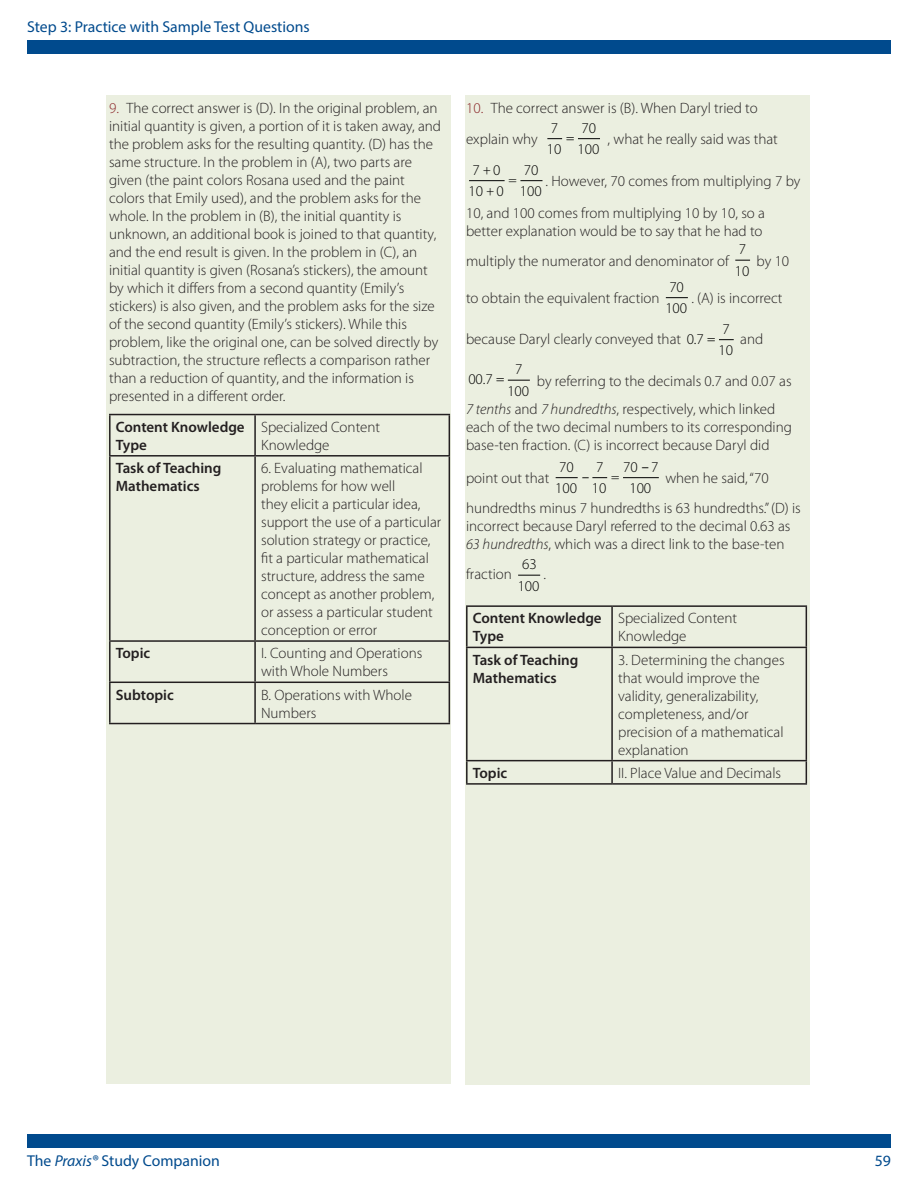
<style>
.page{position:relative;width:918px;height:1188px;background:#fff}
.page>*{position:absolute;margin:0;border:0;box-sizing:border-box;transform-origin:0 0}
.t1{font:15.75px "Myriad Pro";color:#004a8d}
.Body{font:300 15px/18px "Myriad Pro";color:#231f20}
.Body-2{font:600 15px/18px "Myriad Pro";color:#231f20}
.t2{font:300 15px/21.3px "Myriad Pro";letter-spacing:-.005em;color:#000}
.t3{font:15px "Courier New";color:#000}
.s1{color:#8a2528}
.s2{color:#000}
.s3{font-family:"Courier New";font-weight:400}
.s4{font-style:italic}
</style>
<div class="page">
<div style="left:27px;top:40px;width:864px;height:14px;background:#004a8d"></div>
<div style="left:27px;top:1134px;width:864px;height:14px;background:#004a8d"></div>
<div style="left:466px;top:95px;width:344px;height:989px;background:#ebefe0"></div>
<div style="left:107px;top:95px;width:344px;height:989px;background:#ebefe0"></div>
<hr style="left:109px;top:414px;width:146px;height:1px;background:#231f20">
<hr style="left:109px;top:415px;width:2px;height:40px;background:#231f20">
<hr style="left:255px;top:414px;width:195px;height:1px;background:#231f20">
<hr style="left:254px;top:415px;width:2px;height:40px;background:#231f20">
<hr style="left:449px;top:415px;width:1px;height:40px;background:#231f20">
<hr style="left:109px;top:455px;width:146px;height:2px;background:#231f20">
<hr style="left:109px;top:457px;width:2px;height:183px;background:#231f20">
<hr style="left:255px;top:455px;width:195px;height:2px;background:#231f20">
<hr style="left:254px;top:457px;width:2px;height:183px;background:#231f20">
<hr style="left:449px;top:457px;width:1px;height:183px;background:#231f20">
<hr style="left:109px;top:640px;width:146px;height:2px;background:#231f20">
<hr style="left:109px;top:642px;width:2px;height:40px;background:#231f20">
<hr style="left:255px;top:640px;width:195px;height:2px;background:#231f20">
<hr style="left:254px;top:642px;width:2px;height:40px;background:#231f20">
<hr style="left:449px;top:642px;width:1px;height:40px;background:#231f20">
<hr style="left:109px;top:682px;width:146px;height:1px;background:#231f20">
<hr style="left:109px;top:683px;width:2px;height:40px;background:#231f20">
<hr style="left:255px;top:682px;width:195px;height:1px;background:#231f20">
<hr style="left:254px;top:683px;width:2px;height:40px;background:#231f20">
<hr style="left:449px;top:683px;width:1px;height:40px;background:#231f20">
<hr style="left:109px;top:723px;width:146px;height:1px;background:#231f20">
<hr style="left:255px;top:723px;width:195px;height:1px;background:#231f20">
<svg style="left:547px;top:138px;width:15px;height:1px"></svg>
<svg style="left:578px;top:138px;width:22px;height:1px"></svg>
<hr style="left:469px;top:180px;width:36px;height:1px;background:#000">
<svg style="left:735px;top:260px;width:15px;height:1px"></svg>
<svg style="left:666px;top:297px;width:22px;height:1px"></svg>
<svg style="left:719px;top:339px;width:15px;height:1px"></svg>
<svg style="left:508px;top:380px;width:22px;height:1px"></svg>
<hr style="left:623px;top:477px;width:36px;height:1px;background:#000">
<svg style="left:518px;top:575px;width:22px;height:1px"></svg>
<hr style="left:466px;top:605px;width:146px;height:2px;background:#231f20">
<hr style="left:466px;top:607px;width:2px;height:40px;background:#231f20">
<hr style="left:612px;top:605px;width:195px;height:2px;background:#231f20">
<hr style="left:611px;top:607px;width:2px;height:40px;background:#231f20">
<hr style="left:806px;top:607px;width:1px;height:40px;background:#231f20">
<hr style="left:466px;top:647px;width:146px;height:1px;background:#231f20">
<hr style="left:466px;top:648px;width:2px;height:112px;background:#231f20">
<hr style="left:612px;top:647px;width:195px;height:1px;background:#231f20">
<hr style="left:611px;top:648px;width:2px;height:112px;background:#231f20">
<hr style="left:806px;top:648px;width:1px;height:112px;background:#231f20">
<hr style="left:466px;top:760px;width:146px;height:1px;background:#231f20">
<hr style="left:466px;top:761px;width:2px;height:22px;background:#231f20">
<hr style="left:612px;top:760px;width:195px;height:1px;background:#231f20">
<hr style="left:611px;top:761px;width:2px;height:22px;background:#231f20">
<svg style="left:806px;top:761px;width:1px;height:22px"></svg>
<hr style="left:466px;top:783px;width:146px;height:2px;background:#231f20">
<hr style="left:612px;top:783px;width:195px;height:2px;background:#231f20">
<svg style="left:520px;top:180px;width:22px;height:2px"></svg>
<svg style="left:556px;top:477px;width:52px;height:2px"></svg>
<p class="t1" style="left:27px;top:17px;width:284px">Step 3: Practice with Sample Test Questions</p>
<p class="Body" style="left:109px;top:99px;width:333px"><span class="s1">9.</span> The correct answer is (D). In the original problem, an initial quantity is given, a portion of it is taken away, and the problem asks for the resulting quantity. (D) has the same structure. In the problem in (A), two parts are given (the paint colors Rosana used and the paint colors that Emily used), and the problem asks for the whole. In the problem in (B), the initial quantity is unknown, an additional book is joined to that quantity, and the end result is given. In the problem in (C), an initial quantity is given (Rosana’s stickers), the amount by which it differs from a second quantity (Emily’s stickers) is also given, and the problem asks for the size of the second quantity (Emily’s stickers). While this problem, like the original one, can be solved directly by subtraction, the structure reflects a comparison rather than a reduction of quantity, and the information is presented in a different order.</p>
<p class="Body-2" style="left:116px;top:417px;width:130px">Content Knowledge<br>Type</p>
<p class="Body" style="left:261px;top:418px;width:121px">Specialized Content<br>Knowledge</p>
<p class="Body-2" style="left:116px;top:459px;width:107px">Task of Teaching<br>Mathematics</p>
<p class="Body" style="left:261px;top:459px;width:182px">6. Evaluating mathematical problems for how well<br>they elicit a particular idea, support the use of a particular solution strategy or practice, fit a particular mathematical structure, address the same concept as another problem, or assess a particular student conception or error</p>
<p class="Body-2" style="left:116px;top:644px;width:36px">Topic</p>
<p class="Body" style="left:261px;top:645px;width:163px">I. Counting and Operations with Whole Numbers</p>
<p class="Body-2" style="left:116px;top:685px;width:60px">Subtopic</p>
<p class="Body" style="left:261px;top:686px;width:153px">B. Operations with Whole<br>Numbers</p>
<p class="Body" style="left:466px;top:92px;width:293px;line-height:31.5px"><span class="s1">10.</span> The correct answer is (B). When Daryl tried to explain why</p>
<p class="t2" style="left:547px;top:117px;width:16px">7<br>10</p>
<p class="t2" style="left:578px;top:117px;width:23px">70<br>100</p>
<p class="t3" style="left:566px;top:129px;width:10px">=</p>
<p class="Body" style="left:608px;top:130px;width:172px">, what he really said was that</p>
<p class="t2" style="left:469px;top:159px;width:37px">7 0<br>10 0</p>
<p class="t2" style="left:520px;top:159px;width:23px">70<br>100</p>
<p class="Body" style="left:466px;top:166px;width:336px;line-height:31.5px;text-indent:80px">. However, 70 comes from multiplying 7 by<br>10, and 100 comes from multiplying 10 by 10, so a</p>
<p class="Body" style="left:466px;top:216px;width:298px;line-height:30px">better explanation would be to say that he had to multiply the numerator and denominator of</p>
<p class="t2" style="left:735px;top:239px;width:16px">7<br>10</p>
<p class="Body" style="left:757px;top:252px;width:34px">by 10</p>
<p class="Body" style="left:466px;top:289px;width:195px">to obtain the equivalent fraction</p>
<p class="t2" style="left:665px;top:276px;width:23px">70<br>100</p>
<p class="Body" style="left:691px;top:289px;width:93px">. (A) is incorrect</p>
<p class="Body" style="left:466px;top:330px;width:239px">because Daryl clearly conveyed that <span class="s2">0 7</span></p>
<p class="t2" style="left:719px;top:318px;width:16px">7<br>10</p>
<p class="t2" style="left:694px;top:328px;width:23px">. <span class="s3">=</span></p>
<p class="Body" style="left:740px;top:330px;width:25px">and</p>
<p class="t2" style="left:468px;top:369px;width:26px">007</p>
<p class="t2" style="left:507px;top:359px;width:23px;text-align:center">7<br>100</p>
<p class="Body" style="left:466px;top:367px;width:327px;line-height:28.5px;text-indent:71px">by referring to the decimals 0.7 and 0.07 as<br><span class="s4">7 tenths</span> and <span class="s4">7 hundredths</span>, respectively, which linked</p>
<p class="Body" style="left:466px;top:418px;width:327px">each of the two decimal numbers to its corresponding base-ten fraction. (C) is incorrect because Daryl did</p>
<p class="Body" style="left:466px;top:469px;width:85px">point out that</p>
<p class="t2" style="left:555px;top:456px;width:23px">70<br>100</p>
<p class="t2" style="left:592px;top:456px;width:16px">7<br>10</p>
<p class="t2" style="left:623px;top:456px;width:37px;text-align:center">70 7<br>100</p>
<p class="t2" style="left:483px;top:369px;width:23px">. <span class="s3">=</span></p>
<p class="Body" style="left:466px;top:463px;width:336px;line-height:30px;text-indent:199px">when he said, “70 hundredths minus 7 hundredths is 63 hundredths.” (D) is</p>
<p class="Body" style="left:466px;top:517px;width:326px">incorrect because Daryl referred to the decimal 0.63 as<br><span class="s4">63 hundredths</span>, which was a direct link to the base-ten</p>
<p class="Body" style="left:466px;top:565px;width:47px">fraction</p>
<p class="t2" style="left:518px;top:554px;width:23px">63<br>100</p>
<p class="Body" style="left:544px;top:565px;width:4px">.</p>
<p class="Body-2" style="left:473px;top:609px;width:130px">Content Knowledge<br>Type</p>
<p class="Body" style="left:618px;top:610px;width:121px">Specialized Content<br>Knowledge</p>
<p class="Body-2" style="left:473px;top:650px;width:107px">Task of Teaching<br>Mathematics</p>
<p class="Body" style="left:618px;top:651px;width:168px">3. Determining the changes that would improve the validity, generalizability, completeness, and/or precision of a mathematical explanation</p>
<p class="Body-2" style="left:473px;top:763px;width:36px">Topic</p>
<p class="Body" style="left:618px;top:764px;width:165px">II. Place Value and Decimals</p>
<p class="t1" style="left:27px;top:1151px;width:194px">The <span class="s4">Praxis®</span> Study Companion</p>
<p class="t1" style="left:875px;top:1151px;width:18px">59</p>
</div>
